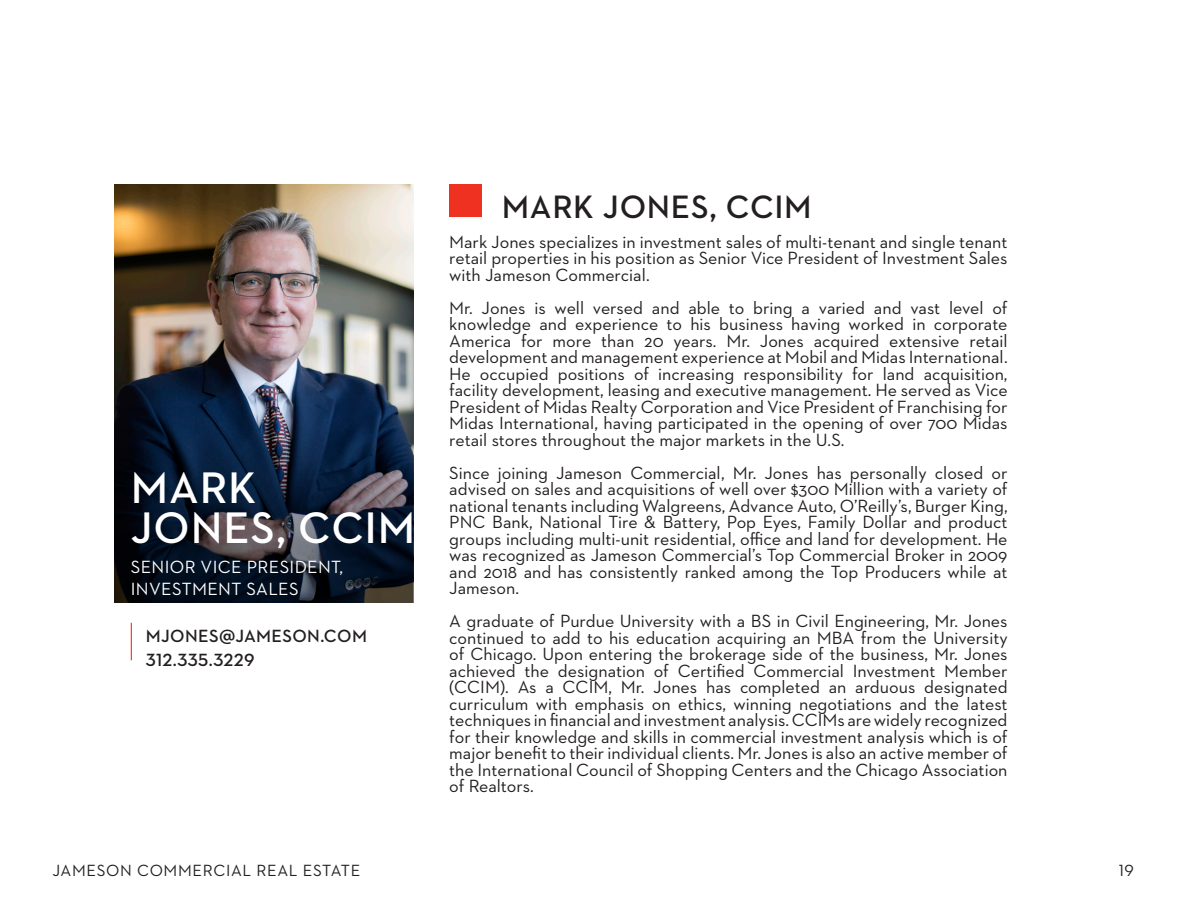
<style>
.page{position:relative;width:1188px;height:918px;background:#fff}
.page>*{position:absolute;margin:0;border:0;box-sizing:border-box;transform-origin:0 0}
.t1{font:600 45px "Neutraface 2 Text";letter-spacing:.02em;color:#fff}
.t2{font:600 33px "Neutraface 2 Text";letter-spacing:.02em;color:#231f20}
.t3{font:18px/16.5px "Neutraface 2 Text";color:#231f20;text-align:justify}
.t4{font:18px "Neutraface 2 Text";letter-spacing:.02em;color:#fff}
.t5{font:600 18px "Neutraface 2 Text";letter-spacing:.02em;color:#231f20}
.t6{font:16.5px "Neutraface 2 Text";letter-spacing:.04em;color:#231f20}
</style>
<div class="page">
<img style="left:114px;top:184px;width:299px;height:171px">
<img style="left:114px;top:355px;width:299px;height:248px">
<div style="left:449px;top:184px;width:33px;height:33px;background:#ef3122"></div>
<hr style="left:131px;top:623px;width:1px;height:37px;background:#f33">
<p class="t1" style="left:131px;top:459px;width:127px">MARK</p>
<p class="t1" style="left:131px;top:500px;width:286px">JONES, CCIM</p>
<p class="t4" style="left:131px;top:556px;width:214px">SENIOR VICE PRESIDENT,</p>
<p class="t4" style="left:131px;top:578px;width:169px">INVESTMENT SALES</p>
<p class="t5" style="left:146px;top:624px;width:223px">MJONES@JAMESON.COM</p>
<p class="t5" style="left:146px;top:649px;width:110px">312.335.3229</p>
<p class="t2" style="left:502px;top:186px;width:311px">MARK JONES, CCIM</p>
<p class="t3" style="left:449px;top:233px;width:560px">Mark Jones specializes in investment sales of multi-tenant and single tenant retail properties in his position as Senior Vice President of Investment Sales with Jameson Commercial.</p>
<p class="t3" style="left:449px;top:299px;width:560px">Mr. Jones is well versed and able to bring a varied and vast level of knowledge and experience to his business having worked in corporate America for more than 20 years. Mr. Jones acquired extensive retail development and management experience at Mobil and Midas International.<br>He occupied positions of increasing responsibility for land acquisition, facility development, leasing and executive management. He served as Vice President of Midas Realty Corporation and Vice President of Franchising for Midas International, having participated in the opening of over 700 Midas retail stores throughout the major markets in the U.S.</p>
<p class="t3" style="left:449px;top:464px;width:560px">Since joining Jameson Commercial, Mr. Jones has personally closed or advised on sales and acquisitions of well over $300 Million with a variety of national tenants including Walgreens, Advance Auto, O’Reilly’s, Burger King, PNC Bank, National Tire &amp; Battery, Pop Eyes, Family Dollar and product groups including multi-unit residential, office and land for development. He was recognized as Jameson Commercial’s Top Commercial Broker in 2009 and 2018 and has consistently ranked among the Top Producers while at Jameson.</p>
<p class="t3" style="left:449px;top:613px;width:560px">A graduate of Purdue University with a BS in Civil Engineering, Mr. Jones continued to add to his education acquiring an MBA from the University of Chicago. Upon entering the brokerage side of the business, Mr. Jones achieved the designation of Certified Commercial Investment Member (CCIM). As a CCIM, Mr. Jones has completed an arduous designated curriculum with emphasis on ethics, winning negotiations and the latest techniques in financial and investment analysis. CCIMs are widely recognized for their knowledge and skills in commercial investment analysis which is of major benefit to their individual clients. Mr. Jones is also an active member of the International Council of Shopping Centers and the Chicago Association of Realtors.</p>
<p class="t6" style="left:52px;top:860px;width:309px">JAMESON COMMERCIAL REAL ESTATE</p>
<p class="t6" style="left:1119px;top:860px;width:17px">19</p>
</div>
